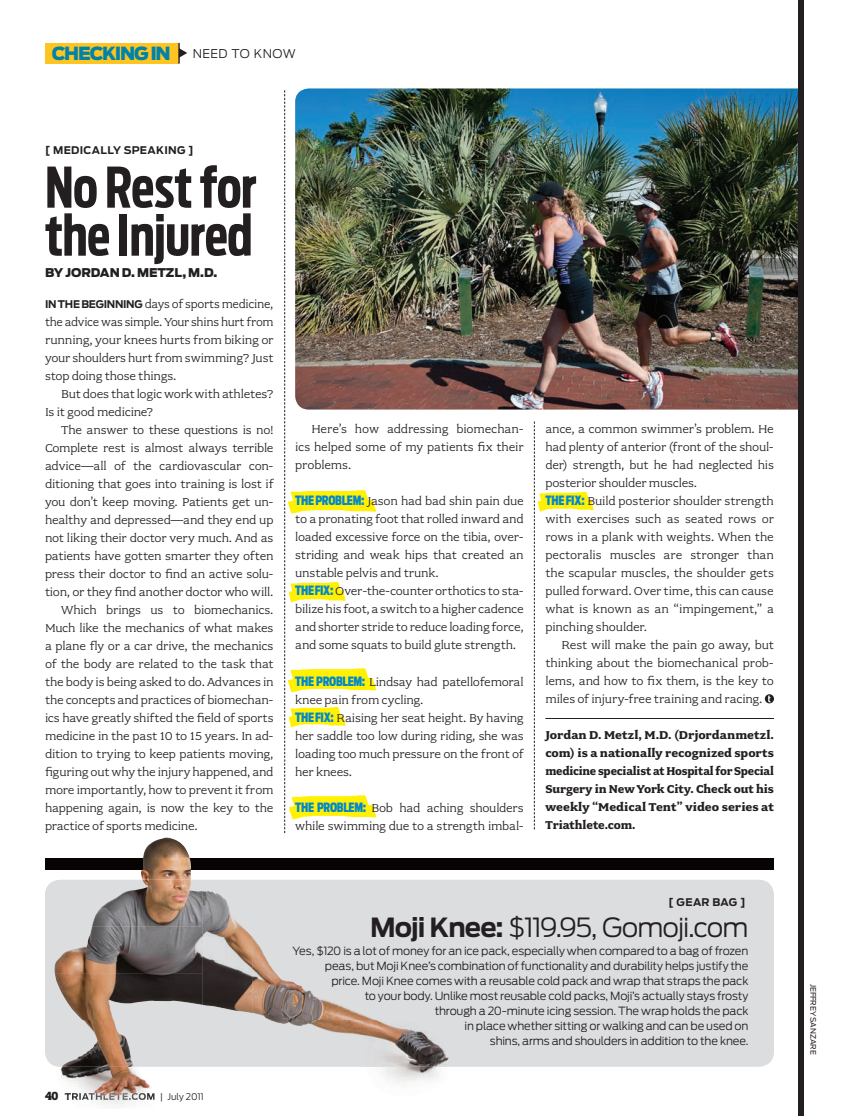
<style>
.page{position:relative;width:846px;height:1116px;background:#fff}
.page>*{position:absolute;margin:0;border:0;box-sizing:border-box;transform-origin:0 0}
.t1{font:700 55.5px/48px "Antenna Extra Cond";letter-spacing:-.01em;color:#231f20}
.t2{font:300 26.25px "Antenna";letter-spacing:-.045em;color:#231f20}
.t3{font:900 18px "Antenna";letter-spacing:-.075em;color:#0083a9}
.t4{font:12.75px/18px "Fairplex Wide OT";letter-spacing:-.015em;color:#231f20}
.t5{font:700 12.75px/18px "Fairplex Wide OT";color:#231f20;text-align:justify;scale:1.04 1}
.t6{font:900 12px "Antenna";letter-spacing:-.01em;color:#231f20}
.t7{font:300 11.25px/15px "Antenna";letter-spacing:-.015em;color:#231f20;text-align:right}
.t8{font:700 10.5px "Antenna";letter-spacing:.03em;color:#231f20}
.t9{font:700 9px "Antenna";letter-spacing:.035em;color:#231f20}
.t10{font:7.5px "Antenna";letter-spacing:-.02em;color:#231f20}
.s1{font-weight:300;font-size:12px;color:#231f20}
.s2{font-family:"Antenna";font-weight:700;font-size:10.5px}
.s3{font-family:"Antenna Extra Cond";font-weight:900;color:#0087cd}
.s4{font-family:"Prelo Slab";font-weight:900;font-size:12px}
.s5{font-weight:300}
.s6{font-weight:700}
</style>
<div class="page">
<img style="left:538px;top:491px;width:56px;height:21px">
<img style="left:295px;top:89px;width:503px;height:321px">
<img style="left:290px;top:707px;width:56px;height:21px">
<img style="left:290px;top:582px;width:56px;height:21px">
<img style="left:290px;top:795px;width:87px;height:25px">
<img style="left:288px;top:668px;width:89px;height:25px">
<img style="left:288px;top:490px;width:88px;height:24px">
<div style="left:45px;top:858px;width:729px;height:12px;background:#080302"></div>
<div style="left:45px;top:43px;width:134px;height:21px;background:#fec422"></div>
<hr style="left:178px;top:43px;width:2px;height:21px;background:#231f20">
<svg style="left:179px;top:48px;width:8px;height:10px"></svg>
<div style="left:45px;top:880px;width:729px;height:187px;background:#dcdddf;border-radius:15px"></div>
<img style="left:141px;top:837px;width:50px;height:43px">
<img style="left:142px;top:858px;width:49px;height:12px">
<img style="left:60px;top:1067px;width:92px;height:40px">
<img style="left:382px;top:1067px;width:57px;height:16px">
<img style="left:65px;top:1093px;width:90px;height:7px">
<img style="left:92px;top:880px;width:111px;height:46px">
<img style="left:203px;top:891px;width:49px;height:122px">
<img style="left:54px;top:926px;width:149px;height:94px">
<img style="left:252px;top:937px;width:50px;height:89px">
<img style="left:302px;top:987px;width:73px;height:33px">
<img style="left:62px;top:1020px;width:71px;height:47px">
<img style="left:302px;top:1020px;width:147px;height:47px">
<svg style="left:765px;top:694px;width:9px;height:9px"></svg>
<svg style="left:768px;top:695px;width:2px;height:7px"></svg>
<div style="left:798px;top:0;width:6px;height:1116px;background:#231f20"></div>
<svg style="left:534px;top:422px;width:1px;height:408px"></svg>
<svg style="left:284px;top:90px;width:1px;height:743px"></svg>
<hr style="left:545px;top:718px;width:229px;height:1px;background:#231f20">
<h3 class="t3" style="left:52px;top:43px;width:246px">CHECKING IN <span class="s1">NEED TO KNOW</span></h3>
<p class="t8" style="left:45px;top:144px;width:150px">[ MEDICALLY SPEAKING ]</p>
<h1 class="t1" style="left:45px;top:164px;width:213px">No Rest for the Injured</h1>
<p class="t6" style="left:45px;top:265px;width:174px">BY JORDAN D. METZL, M.D.</p>
<p class="t4" style="left:45px;top:295px;width:230px;text-align:justify"><span class="s2">IN THE BEGINNING</span> days of sports medicine, the advice was simple. Your shins hurt from running, your knees hurts from biking or your shoulders hurt from swimming? Just stop doing those things.</p>
<p class="t4" style="left:45px;top:385px;width:230px;text-indent:16px">But does that logic work with athletes?<br>Is it good medicine?</p>
<p class="t4" style="left:61px;top:421px;width:214px">The answer to these questions is no!</p>
<p class="t4" style="left:45px;top:439px;width:230px">Complete rest is almost always terrible</p>
<p class="t4" style="left:45px;top:457px;width:230px">advice—all of the cardiovascular con-</p>
<p class="t4" style="left:45px;top:475px;width:230px">ditioning that goes into training is lost if</p>
<p class="t4" style="left:45px;top:493px;width:230px">you don’t keep moving. Patients get un-</p>
<p class="t4" style="left:45px;top:511px;width:230px">healthy and depressed—and they end up</p>
<p class="t4" style="left:45px;top:529px;width:230px">not liking their doctor very much. And as</p>
<p class="t4" style="left:45px;top:547px;width:230px">patients have gotten smarter they often</p>
<p class="t4" style="left:45px;top:565px;width:230px">press their doctor to find an active solu-</p>
<p class="t4" style="left:45px;top:583px;width:230px">tion, or they find another doctor who will.</p>
<p class="t4" style="left:61px;top:601px;width:214px">Which brings us to biomechanics.</p>
<p class="t4" style="left:45px;top:619px;width:230px">Much like the mechanics of what makes</p>
<p class="t4" style="left:45px;top:637px;width:230px">a plane fly or a car drive, the mechanics</p>
<p class="t4" style="left:45px;top:655px;width:230px">of the body are related to the task that</p>
<p class="t4" style="left:45px;top:673px;width:230px">the body is being asked to do. Advances in</p>
<p class="t4" style="left:45px;top:691px;width:230px">the concepts and practices of biomechan-</p>
<p class="t4" style="left:45px;top:709px;width:230px">ics have greatly shifted the field of sports</p>
<p class="t4" style="left:45px;top:727px;width:230px">medicine in the past 10 to 15 years. In ad-</p>
<p class="t4" style="left:45px;top:745px;width:230px">dition to trying to keep patients moving,</p>
<p class="t4" style="left:45px;top:763px;width:230px">figuring out why the injury happened, and</p>
<p class="t4" style="left:45px;top:781px;width:230px">more importantly, how to prevent it from</p>
<p class="t4" style="left:45px;top:799px;width:230px">happening again, is now the key to the</p>
<p class="t4" style="left:45px;top:817px;width:154px">practice of sports medicine.</p>
<p class="t4" style="left:295px;top:420px;width:230px;text-align:justify;text-indent:16px">Here’s how addressing biomechan&shy;ics helped some of my patients fix their problems.</p>
<p class="t4" style="left:295px;top:493px;width:230px"><span class="s3">THE PROBLEM:</span> Jason had bad shin pain due to a pronating foot that rolled inward and loaded excessive force on the tibia, over&shy;striding and weak hips that created an unstable pelvis and trunk.<br><span class="s3">THE FIX:</span> Over-the-counter orthotics to sta&shy;bilize his foot, a switch to a higher cadence and shorter stride to reduce loading force, and some squats to build glute strength.</p>
<p class="t4" style="left:295px;top:673px;width:230px"><span class="s3">THE PROBLEM:</span> Lindsay had patellofemoral knee pain from cycling.<br><span class="s3">THE FIX:</span> Raising her seat height. By having her saddle too low during riding, she was loading too much pressure on the front of her knees.</p>
<p class="t4" style="left:295px;top:799px;width:230px"><span class="s3">THE PROBLEM:</span> Bob had aching shoulders while swimming due to a strength imbal-</p>
<p class="t4" style="left:545px;top:420px;width:230px">ance, a common swimmer’s problem. He had plenty of anterior (front of the shoul&shy;der) strength, but he had neglected his posterior shoulder muscles.<br><span class="s3">THE FIX:</span> Build posterior shoulder strength with exercises such as seated rows or rows in a plank with weights. When the pectoralis muscles are stronger than the scapular muscles, the shoulder gets pulled forward. Over time, this can cause what is known as an “impingement,” a pinching shoulder.</p>
<p class="t4" style="left:545px;top:636px;width:230px;text-align:justify;text-indent:16px">Rest will make the pain go away, but thinking about the biomechanical prob&shy;lems, and how to fix them, is the key to miles of injury-free training and racing.</p>
<p class="t5" style="left:545px;top:726px;width:221px">Jordan D. Metzl, M.D. (Drjordanmetzl. com) is a nationally recognized sports medicine specialist at Hospital for Special Surgery in New York City. Check out his weekly “Medical Tent” video series at Triathlete.com.</p>
<p class="t9" style="left:45px;top:1091px;width:160px"><span class="s4">40</span> TRIATHLETE.COM <span class="s5">| July 2011</span></p>
<p class="t8" style="left:668px;top:895px;width:78px">[ GEAR BAG ]</p>
<h2 class="t2" style="left:370px;top:912px;width:380px"><span class="s6">Moji Knee:</span> $119.95, Gomoji.com</h2>
<p class="t7" style="left:292px;top:943px;width:458px">Yes, $120 is a lot of money for an ice pack, especially when compared to a bag of frozen peas, but Moji Knee’s combination of functionality and durability helps justify the<br>price. Moji Knee comes with a reusable cold pack and wrap that straps the pack<br>to your body. Unlike most reusable cold packs, Moji’s actually stays frosty<br>through a 20-minute icing session. The wrap holds the pack<br>in place whether sitting or walking and can be used on<br>shins, arms and shoulders in addition to the knee.</p>
<p class="t10" style="left:818px;top:984px;width:72px;rotate:90deg">JEFFREY SANZARE</p>
</div>
